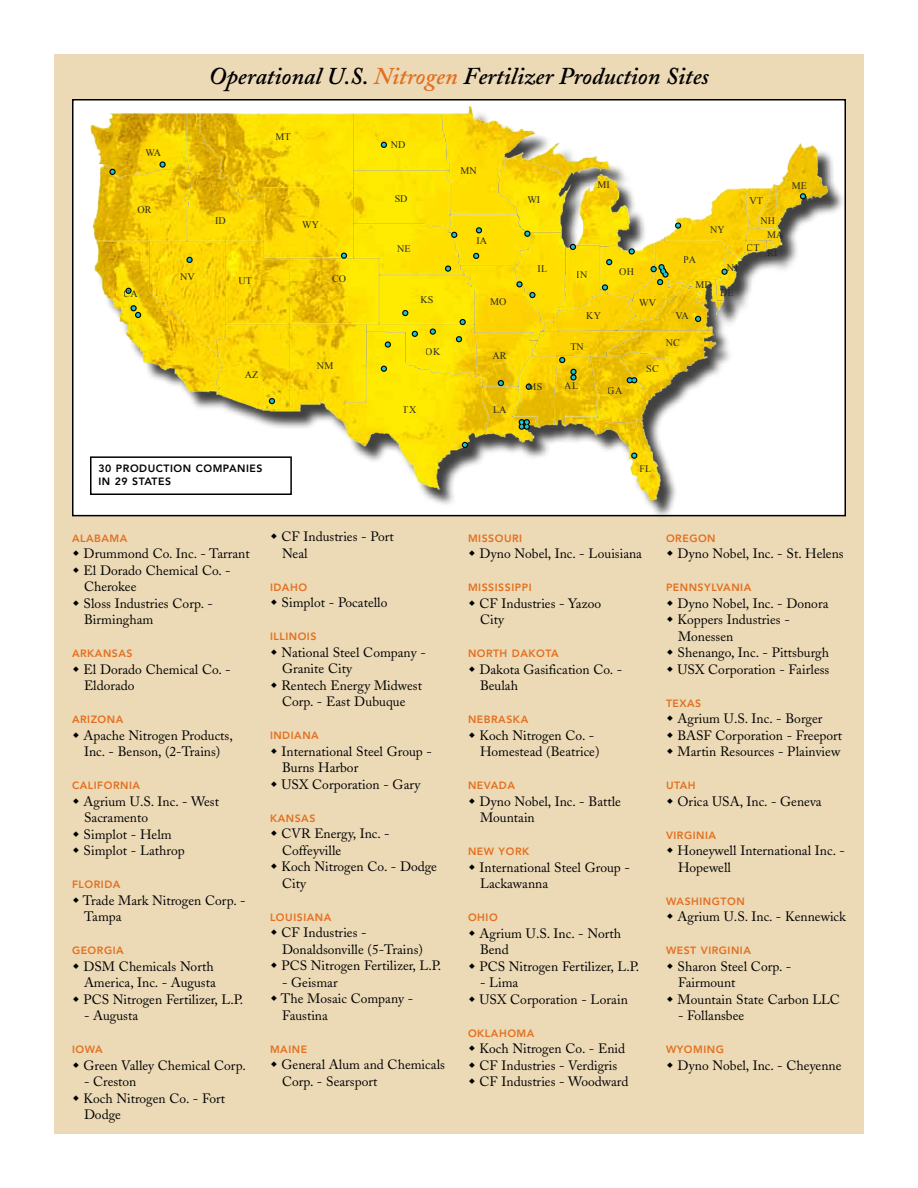
<style>
.page{position:relative;width:918px;height:1188px;background:#fff}
.page>*{position:absolute;margin:0;border:0;box-sizing:border-box;transform-origin:0 0}
.t1{font:24px "Adobe Caslon Semibold Italic Os F";color:#000}
.t2{font:13.5px/16.5px "Adobe Caslon";color:#000}
.t3{font:800 10.5px "Avenir";letter-spacing:.05em;color:#e36f1e}
.t4{font:800 10.5px/13.5px "Avenir";letter-spacing:.05em;color:#000}
.t5{font:10.05px/20.2px "Times New Roman";letter-spacing:.01em;color:#272a2a}
.s1{color:#e36f1e}
</style>
<div class="page">
<div style="left:54px;top:54px;width:810px;height:1080px;background:#ecdab7"></div>
<div style="left:73px;top:100px;width:772px;height:416px;background:#fff"></div>
<div style="left:92px;top:109px;width:753px;height:409px;background:#000;opacity:.75"></div>
<img style="left:90px;top:107px;width:738px;height:394px">
<img style="left:97px;top:113px;width:684px;height:321px">
<svg style="left:109px;top:142px;width:697px;height:317px"></svg>
<div style="left:90px;top:456px;width:202px;height:39px;border:2px solid #000"></div>
<p class="t5" style="left:145px;top:142px;width:17px">WA</p>
<p class="t5" style="left:138px;top:199px;width:16px">OR</p>
<p class="t5" style="left:124px;top:284px;width:16px">CA</p>
<h1 class="t1" style="left:209px;top:62px;width:502px">Operational U.S. <span class="s1">Nitrogen</span> Fertilizer Production Sites</h1>
<p class="t5" style="left:275px;top:127px;width:17px">MT</p>
<p class="t5" style="left:180px;top:267px;width:16px">NV</p>
<p class="t5" style="left:215px;top:211px;width:12px">ID</p>
<p class="t5" style="left:302px;top:214px;width:18px">WY</p>
<p class="t5" style="left:239px;top:271px;width:15px">UT</p>
<p class="t5" style="left:332px;top:268px;width:16px">CO</p>
<p class="t5" style="left:245px;top:364px;width:15px">AZ</p>
<p class="t5" style="left:317px;top:356px;width:18px">NM</p>
<p class="t5" style="left:391px;top:134px;width:16px">ND</p>
<p class="t5" style="left:460px;top:160px;width:18px">MN</p>
<p class="t5" style="left:597px;top:174px;width:14px">MI</p>
<p class="t5" style="left:792px;top:175px;width:17px">ME</p>
<p class="t5" style="left:395px;top:188px;width:14px">SD</p>
<p class="t5" style="left:397px;top:239px;width:15px">NE</p>
<p class="t5" style="left:420px;top:290px;width:14px">KS</p>
<p class="t5" style="left:476px;top:231px;width:12px">IA</p>
<p class="t5" style="left:490px;top:292px;width:18px">MO</p>
<p class="t5" style="left:527px;top:189px;width:14px">WI</p>
<p class="t5" style="left:538px;top:258px;width:11px">IL</p>
<p class="t5" style="left:577px;top:264px;width:12px">IN</p>
<p class="t5" style="left:619px;top:262px;width:16px">OH</p>
<p class="t5" style="left:639px;top:292px;width:18px">WV</p>
<p class="t5" style="left:710px;top:219px;width:16px">NY</p>
<p class="t5" style="left:684px;top:249px;width:14px">PA</p>
<p class="t5" style="left:696px;top:275px;width:18px">MD</p>
<p class="t5" style="left:727px;top:258px;width:13px">NJ</p>
<p class="t5" style="left:720px;top:282px;width:15px">DE</p>
<p class="t5" style="left:761px;top:190px;width:16px;text-indent:-11px">VT<br>NH</p>
<p class="t5" style="left:767px;top:226px;width:18px;line-height:17.4px">MA<br>RI</p>
<p class="t5" style="left:747px;top:237px;width:14px">CT</p>
<p class="t5" style="left:586px;top:306px;width:16px">KY</p>
<p class="t5" style="left:675px;top:306px;width:15px">VA</p>
<p class="t5" style="left:426px;top:342px;width:16px">OK</p>
<p class="t5" style="left:492px;top:346px;width:16px">AR</p>
<p class="t5" style="left:570px;top:336px;width:15px">TN</p>
<p class="t5" style="left:666px;top:332px;width:16px">NC</p>
<p class="t5" style="left:646px;top:358px;width:14px">SC</p>
<p class="t5" style="left:528px;top:376px;width:16px">MS</p>
<p class="t5" style="left:565px;top:375px;width:15px">AL</p>
<p class="t5" style="left:608px;top:380px;width:16px">GA</p>
<p class="t5" style="left:403px;top:399px;width:15px">TX</p>
<p class="t5" style="left:493px;top:399px;width:15px">LA</p>
<p class="t4" style="left:99px;top:461px;width:165px">30 PRODUCTION COMPAN IES<br>IN 29 STATES</p>
<p class="t5" style="left:639px;top:459px;width:13px">FL</p>
<p class="t3" style="left:72px;top:532px;width:57px">ALABAMA</p>
<p class="t2" style="left:84px;top:546px;width:168px">Drummond Co. Inc. - Tarrant<br>El Dorado Chemical Co. -<br>Cherokee<br>Sloss Industries Corp. -<br>Birmingham</p>
<p class="t3" style="left:72px;top:647px;width:62px">ARKAN SAS</p>
<p class="t2" style="left:84px;top:661px;width:149px">El Dorado Chemical Co. -<br>Eldorado</p>
<p class="t3" style="left:72px;top:713px;width:53px">ARIZONA</p>
<p class="t2" style="left:84px;top:727px;width:151px">Apache Nitrogen Products,<br>Inc. - Benson, (2-Trains)</p>
<p class="t3" style="left:72px;top:779px;width:70px">CALIFORN IA</p>
<p class="t2" style="left:84px;top:793px;width:137px">Agrium U.S. Inc. - West<br>Sacramento<br>Simplot - Helm<br>Simplot - Lathrop</p>
<p class="t3" style="left:72px;top:878px;width:50px">FLORIDA</p>
<p class="t2" style="left:83px;top:892px;width:164px">Trade Mark Nitrogen Corp. -<br>Tampa</p>
<p class="t3" style="left:72px;top:944px;width:53px">GEORGIA</p>
<p class="t2" style="left:84px;top:958px;width:161px">DSM Chemicals North<br>America, Inc. - Augusta<br>PCS Nitrogen Fertilizer, L.P.</p>
<p class="t2" style="left:84px;top:1008px;width:56px">- Augusta</p>
<p class="t3" style="left:72px;top:1043px;width:32px">IOWA</p>
<p class="t2" style="left:84px;top:1057px;width:164px">Green Valley Chemical Corp.</p>
<p class="t2" style="left:84px;top:1074px;width:143px">- Creston<br>Koch Nitrogen Co. - Fort<br>Dodge</p>
<p class="t2" style="left:282px;top:529px;width:114px">CF Industries - Port<br>Neal</p>
<p class="t3" style="left:270px;top:581px;width:39px">IDAHO</p>
<p class="t2" style="left:282px;top:595px;width:107px">Simplot - Pocatello</p>
<p class="t3" style="left:270px;top:631px;width:48px">ILLINOIS</p>
<p class="t2" style="left:282px;top:644px;width:146px">National Steel Company -<br>Granite City<br>Rentech Energy Midwest<br>Corp. - East Dubuque</p>
<p class="t3" style="left:270px;top:730px;width:50px">IN DIANA</p>
<p class="t2" style="left:282px;top:743px;width:152px">International Steel Group -<br>Burns Harbor<br>USX Corporation - Gary</p>
<p class="t3" style="left:270px;top:812px;width:47px">KAN SAS</p>
<p class="t2" style="left:282px;top:826px;width:157px">CVR Energy, Inc. -<br>Coffeyville<br>Koch Nitrogen Co. - Dodge<br>City</p>
<p class="t3" style="left:270px;top:911px;width:63px">LOUISIANA</p>
<p class="t2" style="left:282px;top:925px;width:161px">CF Industries -<br>Donaldsonville (5-Trains)<br>PCS Nitrogen Fertilizer, L.P.</p>
<p class="t2" style="left:281px;top:974px;width:134px">- Geismar<br>The Mosaic Company -<br>Faustina</p>
<p class="t3" style="left:270px;top:1043px;width:39px">MAINE</p>
<p class="t2" style="left:282px;top:1057px;width:165px">General Alum and Chemicals<br>Corp. - Searsport</p>
<p class="t3" style="left:468px;top:532px;width:56px">M ISSOURI</p>
<p class="t2" style="left:480px;top:546px;width:164px">Dyno Nobel, Inc. - Louisiana</p>
<p class="t3" style="left:468px;top:581px;width:65px">M ISSISSIPPI</p>
<p class="t2" style="left:480px;top:595px;width:123px">CF Industries - Yazoo<br>City</p>
<p class="t3" style="left:468px;top:647px;width:92px">NORTH DAKOTA</p>
<p class="t2" style="left:480px;top:661px;width:144px">Dakota Gasification Co. -<br>Beulah</p>
<p class="t3" style="left:468px;top:713px;width:62px">NEBRASKA</p>
<p class="t2" style="left:480px;top:727px;width:121px">Koch Nitrogen Co. -<br>Homestead (Beatrice)</p>
<p class="t3" style="left:468px;top:779px;width:48px">NEVADA</p>
<p class="t2" style="left:480px;top:793px;width:143px">Dyno Nobel, Inc. - Battle<br>Mountain</p>
<p class="t3" style="left:468px;top:845px;width:63px">NEW YORK</p>
<p class="t2" style="left:480px;top:859px;width:152px">International Steel Group -<br>Lackawanna</p>
<p class="t3" style="left:468px;top:911px;width:31px">OHIO</p>
<p class="t2" style="left:480px;top:925px;width:161px">Agrium U.S. Inc. - North<br>Bend<br>PCS Nitrogen Fertilizer, L.P.</p>
<p class="t2" style="left:480px;top:975px;width:150px">- Lima<br>USX Corporation - Lorain</p>
<p class="t3" style="left:468px;top:1027px;width:68px">OKLAHOMA</p>
<p class="t2" style="left:480px;top:1041px;width:150px">Koch Nitrogen Co. - Enid<br>CF Industries - Verdigris<br>CF Industries - Woodward</p>
<p class="t3" style="left:666px;top:532px;width:49px">OREGON</p>
<p class="t2" style="left:678px;top:546px;width:168px">Dyno Nobel, Inc. - St. Helens</p>
<p class="t3" style="left:666px;top:581px;width:87px">PENN SYLVAN IA</p>
<p class="t2" style="left:678px;top:595px;width:153px">Dyno Nobel, Inc. - Donora<br>Koppers Industries -<br>Monessen<br>Shenango, Inc. - Pittsburgh<br>USX Corporation - Fairless</p>
<p class="t3" style="left:666px;top:697px;width:37px">TEXAS</p>
<p class="t2" style="left:678px;top:711px;width:166px">Agrium U.S. Inc. - Borger<br>BASF Corporation - Freeport<br>Martin Resources - Plainview</p>
<p class="t3" style="left:666px;top:779px;width:31px">UTAH</p>
<p class="t2" style="left:678px;top:793px;width:146px">Orica USA, Inc. - Geneva</p>
<p class="t3" style="left:666px;top:829px;width:52px">VIRGINIA</p>
<p class="t2" style="left:678px;top:843px;width:169px">Honeywell International Inc. -<br>Hopewell</p>
<p class="t3" style="left:666px;top:895px;width:78px">WASHINGTON</p>
<p class="t2" style="left:678px;top:909px;width:170px">Agrium U.S. Inc. - Kennewick</p>
<p class="t3" style="left:666px;top:944px;width:86px">WEST VIRGIN IA</p>
<p class="t2" style="left:678px;top:958px;width:164px">Sharon Steel Corp. -<br>Fairmount<br>Mountain State Carbon LLC</p>
<p class="t2" style="left:678px;top:1008px;width:68px">- Follansbee</p>
<p class="t3" style="left:666px;top:1043px;width:59px">WYOMING</p>
<p class="t2" style="left:678px;top:1057px;width:165px">Dyno Nobel, Inc. - Cheyenne</p>
</div>
